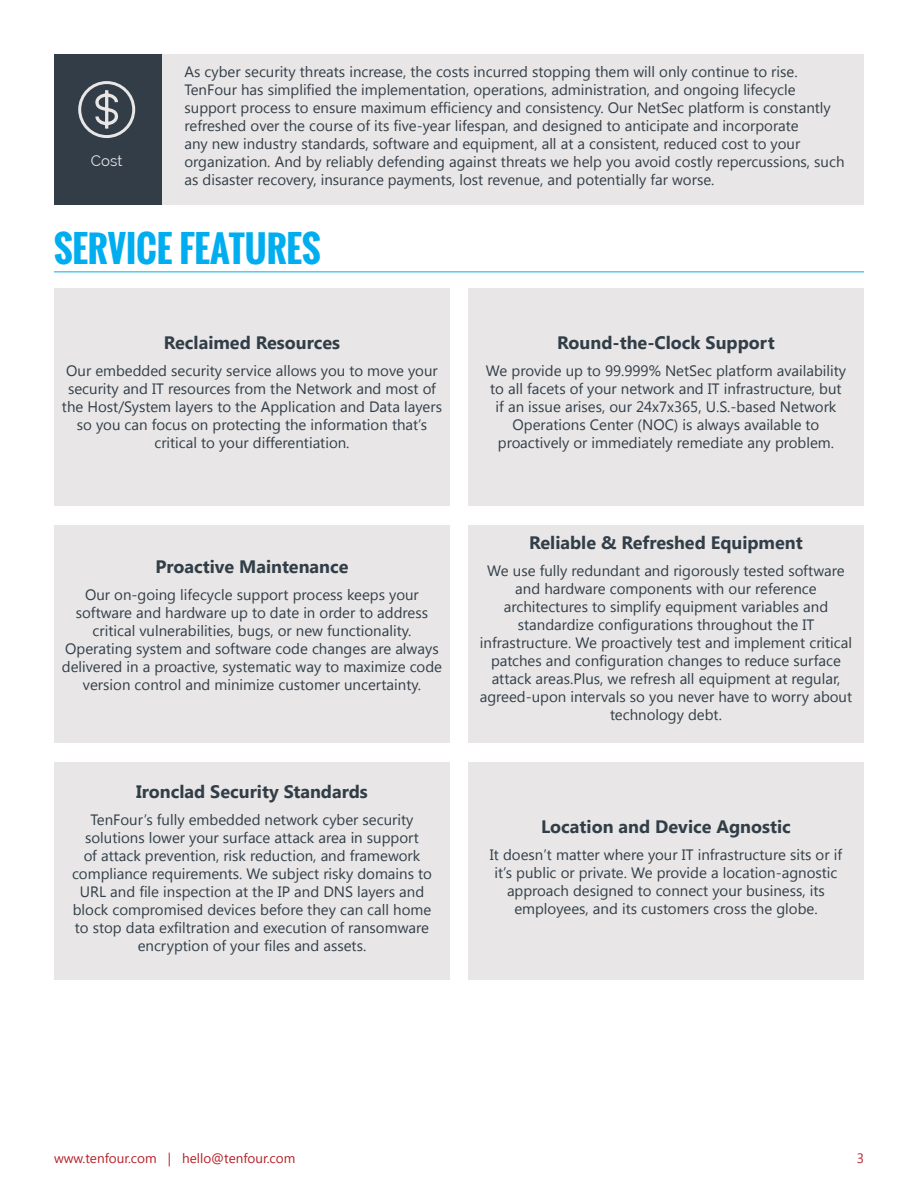
<style>
.page{position:relative;width:918px;height:1188px;background:#fff}
.page>*{position:absolute;margin:0;border:0;box-sizing:border-box;transform-origin:0 0}
.Section_Header{font:700 36px "Oswald";color:#00aeef}
.t1{font:700 18px "Segoe UI";color:#313e48}
.t2{font:15px/18px "Segoe UI";color:#313e48;text-align:center}
.t3{font:15px/18px "Segoe UI";color:#333e48}
.t4{font:15px "Raleway";color:#e7e6e6}
.t5{font:13.5px "Segoe UI";color:#b51f27}
</style>
<div class="page">
<hr style="left:54px;top:271px;width:810px;height:1px;background:#00aeef">
<div style="left:54px;top:54px;width:810px;height:150px;background:#e8e6e6"></div>
<div style="left:54px;top:54px;width:108px;height:150px;background:#333d47"></div>
<div style="left:78px;top:81px;width:57px;height:57px;border:3px solid #e8e6e6;border-radius:50%"></div>
<svg style="left:94px;top:87px;width:26px;height:45px"></svg>
<div style="left:54px;top:288px;width:396px;height:217px;background:#e8e6e6"></div>
<div style="left:468px;top:288px;width:396px;height:217px;background:#e8e6e6"></div>
<div style="left:54px;top:525px;width:396px;height:217px;background:#e8e6e6"></div>
<div style="left:468px;top:525px;width:396px;height:217px;background:#e8e6e6"></div>
<div style="left:54px;top:763px;width:396px;height:217px;background:#e8e6e6"></div>
<div style="left:468px;top:763px;width:396px;height:217px;background:#e8e6e6"></div>
<p class="t4" style="left:91px;top:152px;width:33px">Cost</p>
<p class="t3" style="left:184px;top:62px;width:662px">As cyber security threats increase, the costs incurred stopping them will only continue to rise.<br>TenFour has simplified the implementation, operations, administration, and ongoing lifecycle support process to ensure maximum efficiency and consistency. Our NetSec platform is constantly refreshed over the course of its five-year lifespan, and designed to anticipate and incorporate<br>any new industry standards, software and equipment, all at a consistent, reduced cost to your organization. And by reliably defending against threats we help you avoid costly repercussions, such as disaster recovery, insurance payments, lost revenue, and potentially far worse.</p>
<p class="Section_Header" style="left:54px;top:222px;width:268px">SERVICE FEATURES</p>
<p class="t1" style="left:164px;top:330px;width:178px">Reclaimed Resources</p>
<p class="t2" style="left:62px;top:361px;width:382px">Our embedded security service allows you to move your security and IT resources from the Network and most of the Host/System layers to the Application and Data layers so you can focus on protecting the information that’s critical to your differentiation.</p>
<p class="t1" style="left:155px;top:554px;width:195px">Proactive Maintenance</p>
<p class="t2" style="left:62px;top:585px;width:382px">Our on-going lifecycle support process keeps your software and hardware up to date in order to address critical vulnerabilities, bugs, or new functionality.<br>Operating system and software code changes are always delivered in a proactive, systematic way to maximize code version control and minimize customer uncertainty.</p>
<p class="t1" style="left:557px;top:330px;width:219px">Round-the-Clock Support</p>
<p class="t2" style="left:486px;top:361px;width:362px">We provide up to 99.999% NetSec platform availability to all facets of your network and IT infrastructure, but if an issue arises, our 24x7x365, U.S.-based Network Operations Center (NOC) is always available to proactively or immediately remediate any problem.</p>
<p class="t1" style="left:529px;top:530px;width:275px">Reliable &amp; Refreshed Equipment</p>
<p class="t2" style="left:480px;top:561px;width:374px">We use fully redundant and rigorously tested software and hardware components with our reference architectures to simplify equipment variables and standardize configurations throughout the IT infrastructure. We proactively test and implement critical patches and configuration changes to reduce surface attack areas.Plus, we refresh all equipment at regular, agreed-upon intervals so you never have to worry about technology debt.</p>
<p class="t1" style="left:136px;top:779px;width:233px">Ironclad Security Standards</p>
<p class="t2" style="left:72px;top:810px;width:361px">TenFour’s fully embedded network cyber security solutions lower your surface attack area in support<br>of attack prevention, risk reduction, and framework compliance requirements. We subject risky domains to URL and file inspection at the IP and DNS layers and block compromised devices before they can call home to stop data exfiltration and execution of ransomware encryption of your files and assets.</p>
<p class="t1" style="left:541px;top:814px;width:251px">Location and Device Agnostic</p>
<p class="t2" style="left:490px;top:845px;width:354px">It doesn’t matter where your IT infrastructure sits or if it’s public or private. We provide a location-agnostic approach designed to connect your business, its employees, and its customers cross the globe.</p>
<p class="t5" style="left:54px;top:1149px;width:243px">www.tenfour.com | hello@tenfour.com</p>
<p class="t5" style="left:857px;top:1149px;width:9px">3</p>
</div>
